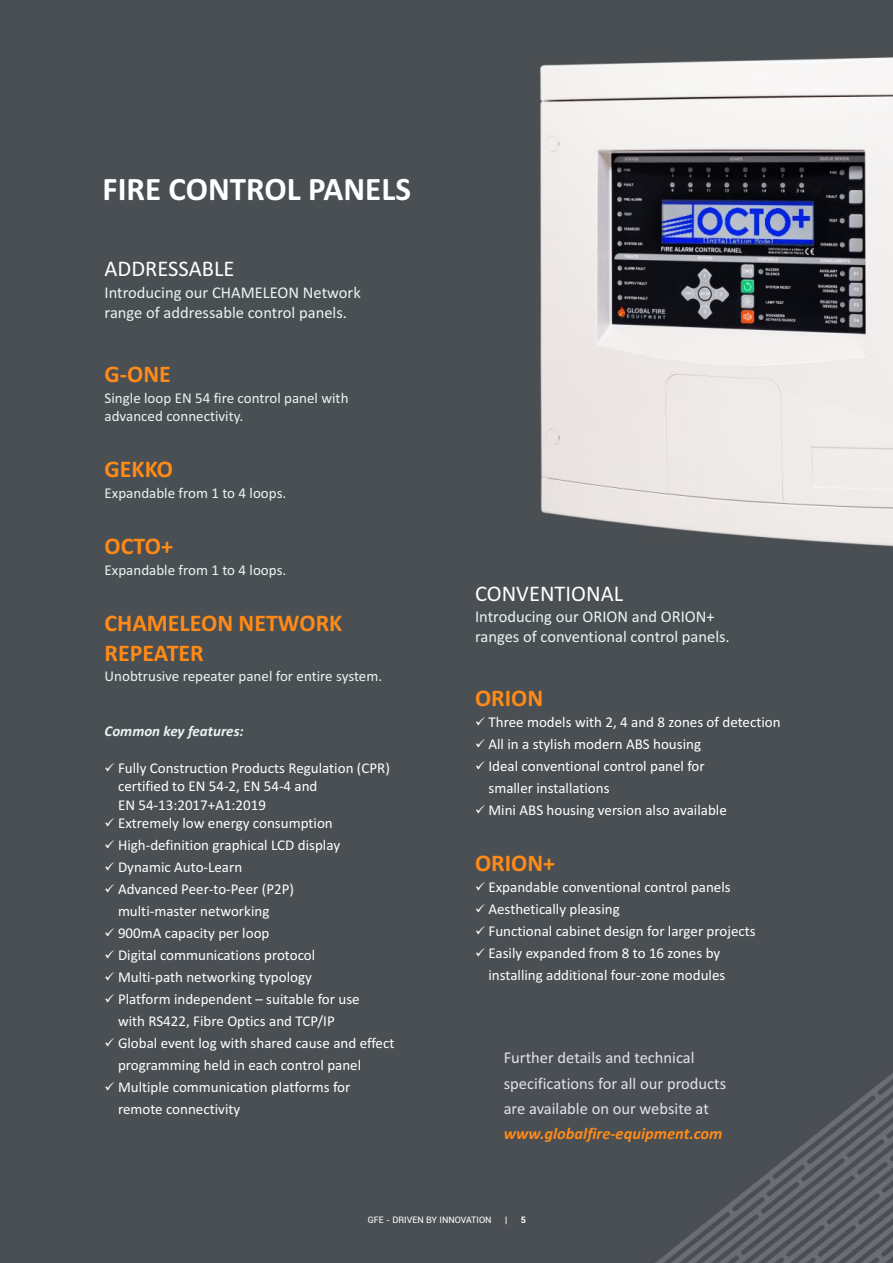
<style>
.page{position:relative;width:893px;height:1263px;background:#fff}
.page>*{position:absolute;margin:0;border:0;box-sizing:border-box;transform-origin:0 0}
.t1{font:700 33px "Calibri";color:#fff}
.t2{font:700 24px/29.2px "Calibri";color:#ff8a17}
.t3{font:22.5px "Calibri";color:#fff}
.t4{font:16.5px/20.1px "Calibri";color:#edf2f5}
.t5{font:16.5px/25.3px "Calibri";color:#e0e3e8}
.t6{font:italic 700 16.5px "Calibri";color:#ff8a17}
.t7{font:15px/22px "Calibri";color:#fff}
.t8{font:15px/18.3px "Calibri";color:#edf2f5}
.t9{font:italic 700 15px "Calibri";color:#edf2f5}
.t10{font:9px "Roboto";color:#fff}
.t11{font:700 9px "Roboto";color:#fff}
</style>
<div class="page">
<img style="left:0;top:0;width:893px;height:1263px">
<svg style="left:476px;top:739px;width:9px;height:8px"></svg>
<svg style="left:476px;top:761px;width:9px;height:8px"></svg>
<svg style="left:476px;top:805px;width:9px;height:8px"></svg>
<svg style="left:476px;top:904px;width:9px;height:8px"></svg>
<svg style="left:476px;top:926px;width:9px;height:8px"></svg>
<svg style="left:476px;top:948px;width:9px;height:8px"></svg>
<svg style="left:106px;top:818px;width:8px;height:8px"></svg>
<svg style="left:106px;top:840px;width:8px;height:8px"></svg>
<svg style="left:106px;top:862px;width:8px;height:8px"></svg>
<svg style="left:106px;top:884px;width:8px;height:8px"></svg>
<svg style="left:106px;top:928px;width:8px;height:8px"></svg>
<svg style="left:106px;top:950px;width:8px;height:8px"></svg>
<svg style="left:106px;top:972px;width:8px;height:8px"></svg>
<svg style="left:106px;top:994px;width:8px;height:8px"></svg>
<svg style="left:106px;top:1038px;width:8px;height:8px"></svg>
<svg style="left:106px;top:1082px;width:8px;height:8px"></svg>
<h1 class="t1" style="left:103px;top:175px;width:310px">FIRE CONTROL PANELS</h1>
<h3 class="t3" style="left:105px;top:260px;width:131px">ADDRESSABLE</h3>
<p class="t4" style="left:105px;top:284px;width:258px">Introducing our CHAMELEON Network range of addressable control panels.</p>
<h2 class="t2" style="left:105px;top:362px;width:68px">G-ONE</h2>
<p class="t8" style="left:105px;top:390px;width:245px">Single loop EN 54 fire control panel with advanced connectivity.</p>
<h2 class="t2" style="left:105px;top:457px;width:70px">GEKKO</h2>
<p class="t8" style="left:105px;top:485px;width:183px">Expandable from 1 to 4 loops.</p>
<h2 class="t2" style="left:105px;top:534px;width:70px">OCTO+</h2>
<p class="t8" style="left:105px;top:562px;width:183px">Expandable from 1 to 4 loops.</p>
<h2 class="t2" style="left:105px;top:611px;width:239px">CHAMELEON NETWORK<br>REPEATER</h2>
<p class="t8" style="left:105px;top:668px;width:279px">Unobtrusive repeater panel for entire system.</p>
<p class="t9" style="left:105px;top:725px;width:141px">Common key features:</p>
<p class="t7" style="left:118px;top:760px;width:273px;line-height:18.3px;text-indent:-13px">✓Fully Construction Products Regulation (CPR) certified to EN 54-2, EN 54-4 and</p>
<p class="t7" style="left:118px;top:795px;width:150px">EN 54-13:2017+A1:2019</p>
<p class="t7" style="left:118px;top:813px;width:216px">Extremely low energy consumption</p>
<p class="t7" style="left:118px;top:835px;width:224px">High-definition graphical LCD display</p>
<p class="t7" style="left:118px;top:857px;width:178px">Dynamic Auto-Learn<br>Advanced Peer-to-Peer (P2P)</p>
<p class="t7" style="left:118px;top:901px;width:153px">multi-master networking</p>
<p class="t7" style="left:118px;top:923px;width:153px">900mA capacity per loop</p>
<p class="t7" style="left:118px;top:945px;width:199px">Digital communications protocol</p>
<p class="t7" style="left:118px;top:967px;width:243px">Multi-path networking typology<br>Platform independent – suitable for use</p>
<p class="t7" style="left:118px;top:1011px;width:278px">with RS422, Fibre Optics and TCP/IP<br>Global event log with shared cause and effect</p>
<p class="t7" style="left:118px;top:1055px;width:245px">programming held in each control panel<br>Multiple communication platforms for remote connectivity</p>
<h3 class="t3" style="left:475px;top:584px;width:150px">CONVENTIONAL</h3>
<p class="t4" style="left:475px;top:608px;width:256px">Introducing our ORION and ORION+ ranges of conventional control panels.</p>
<h2 class="t2" style="left:475px;top:686px;width:70px">ORION</h2>
<p class="t7" style="left:475px;top:712px;width:307px">✓Three models with 2, 4 and 8 zones of detection</p>
<p class="t7" style="left:488px;top:734px;width:218px">All in a stylish modern ABS housing<br>Ideal conventional control panel for</p>
<p class="t7" style="left:488px;top:778px;width:240px">smaller installations<br>Mini ABS housing version also available</p>
<h2 class="t2" style="left:475px;top:850px;width:82px">ORION+</h2>
<p class="t7" style="left:475px;top:877px;width:257px">✓Expandable conventional control panels</p>
<p class="t7" style="left:488px;top:899px;width:133px">Aesthetically pleasing</p>
<p class="t7" style="left:488px;top:921px;width:269px">Functional cabinet design for larger projects<br>Easily expanded from 8 to 16 zones by installing additional four-zone modules</p>
<p class="t5" style="left:504px;top:1046px;width:224px">Further details and technical specifications for all our products are available on our website at</p>
<p class="t6" style="left:504px;top:1127px;width:220px">www.globalfire-equipment.com</p>
<p class="t10" style="left:368px;top:1217px;width:125px">GFE - DRIVEN BY INNOVATION</p>
<p class="t10" style="left:505px;top:1217px;width:4px">|</p>
<p class="t11" style="left:521px;top:1217px;width:7px">5</p>
</div>
